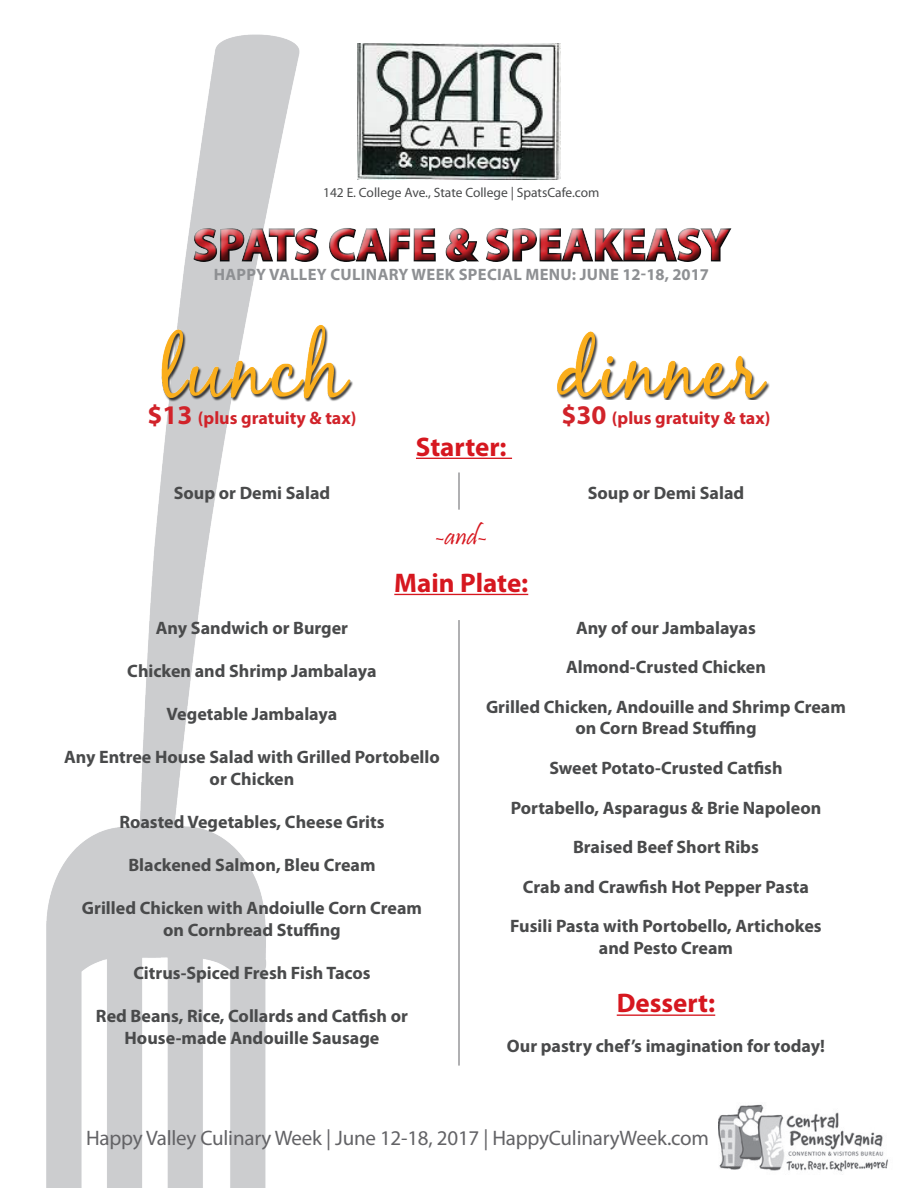
<style>
.page{position:relative;width:918px;height:1188px;background:#fff}
.page>*{position:absolute;margin:0;border:0;box-sizing:border-box;transform-origin:0 0}
.t1{font:700 45px "Myriad Pro";letter-spacing:.02em;color:#d1232a}
.t2{font:700 27px "Myriad Pro";color:#d6171f}
.t3{font:27px "Pristina";color:#d6171f}
.t4{font:21px "Myriad Pro";letter-spacing:-.01em;color:#636366}
.t5{font:700 18px/21.6px "Myriad Pro";color:#494a4b;text-align:center}
.t6{font:700 18px "Myriad Pro";color:#d1232a}
.t7{font:700 16.5px "Myriad Pro";letter-spacing:.02em;color:#8e9093}
.t8{font:13.5px "Myriad Pro";color:#494a4b}
.s1{font-size:27px}
</style>
<div class="page">
<img style="left:557px;top:331px;width:213px;height:69px">
<hr style="left:416px;top:458px;width:96px;height:1px;background:#d6171f">
<hr style="left:394px;top:594px;width:134px;height:1px;background:#d6171f">
<img style="left:46px;top:34px;width:264px;height:1154px">
<div style="left:183px;top:217px;width:557px;height:50px;background:#fff"></div>
<div style="left:185px;top:221px;width:556px;height:52px;background:#231f20;opacity:.75"></div>
<img style="left:149px;top:320px;width:204px;height:81px">
<img style="left:719px;top:1104px;width:169px;height:68px">
<img style="left:357px;top:43px;width:204px;height:136px">
<hr style="left:617px;top:1015px;width:98px;height:1px;background:#d6171f">
<hr style="left:459px;top:620px;width:1px;height:446px;background:#636366">
<hr style="left:459px;top:472px;width:1px;height:38px;background:#636366">
<p class="t8" style="left:323px;top:185px;width:278px">142 E. College Ave., State College | SpatsCafe.com</p>
<h1 class="t1" style="left:193px;top:220px;width:538px">SPATS CAFE &amp; SPEAKEASY</h1>
<p class="t7" style="left:214px;top:265px;width:497px">HAPPY VALLEY CULINARY WEEK SPECIAL MENU: JUNE 12-18, 2017</p>
<p class="t6" style="left:148px;top:408px;width:210px"><span class="s1">$13</span> (plus gratuity &amp; tax)</p>
<p class="t2" style="left:416px;top:431px;width:92px">Starter:</p>
<p class="t6" style="left:562px;top:408px;width:210px"><span class="s1">$30</span> (plus gratuity &amp; tax)</p>
<p class="t5" style="left:174px;top:482px;width:158px">Soup or Demi Salad</p>
<p class="t5" style="left:588px;top:482px;width:158px">Soup or Demi Salad</p>
<p class="t3" style="left:435px;top:521px;width:54px">-and-</p>
<p class="t2" style="left:394px;top:568px;width:135px">Main Plate:</p>
<p class="t5" style="left:156px;top:617px;width:194px">Any Sandwich or Burger</p>
<p class="t5" style="left:127px;top:660px;width:251px">Chicken and Shrimp Jambalaya</p>
<p class="t5" style="left:167px;top:703px;width:172px">Vegetable Jambalaya</p>
<p class="t5" style="left:64px;top:747px;width:377px">Any Entree House Salad with Grilled Portobello or Chicken</p>
<p class="t5" style="left:119px;top:811px;width:267px">Roasted Vegetables, Cheese Grits</p>
<p class="t5" style="left:128px;top:855px;width:249px">Blackened Salmon, Bleu Cream</p>
<p class="t5" style="left:82px;top:898px;width:342px">Grilled Chicken with Andoiulle Corn Cream</p>
<p class="t5" style="left:163px;top:919px;width:179px">on Cornbread Stuffing</p>
<p class="t5" style="left:133px;top:963px;width:239px">Citrus-Spiced Fresh Fish Tacos</p>
<p class="t5" style="left:96px;top:1006px;width:314px">Red Beans, Rice, Collards and Catfish or</p>
<p class="t5" style="left:125px;top:1027px;width:256px">House-made Andouille Sausage</p>
<p class="t5" style="left:576px;top:617px;width:181px">Any of our Jambalayas</p>
<p class="t5" style="left:566px;top:657px;width:201px">Almond-Crusted Chicken</p>
<p class="t5" style="left:486px;top:696px;width:361px">Grilled Chicken, Andouille and Shrimp Cream</p>
<p class="t5" style="left:575px;top:718px;width:183px">on Corn Bread Stuffing</p>
<p class="t5" style="left:549px;top:757px;width:235px">Sweet Potato-Crusted Catfish</p>
<p class="t5" style="left:511px;top:797px;width:312px">Portabello, Asparagus &amp; Brie Napoleon</p>
<p class="t5" style="left:573px;top:837px;width:187px">Braised Beef Short Ribs</p>
<p class="t5" style="left:523px;top:876px;width:288px">Crab and Crawfish Hot Pepper Pasta</p>
<p class="t5" style="left:510px;top:916px;width:313px">Fusili Pasta with Portobello, Artichokes</p>
<p class="t5" style="left:599px;top:937px;width:136px">and Pesto Cream</p>
<p class="t2" style="left:617px;top:988px;width:100px">Dessert:</p>
<p class="t5" style="left:507px;top:1035px;width:320px">Our pastry chef’s imagination for today!</p>
<p class="t4" style="left:86px;top:1127px;width:624px">Happy Valley Culinary Week | June 12-18, 2017 | HappyCulinaryWeek.com</p>
</div>
